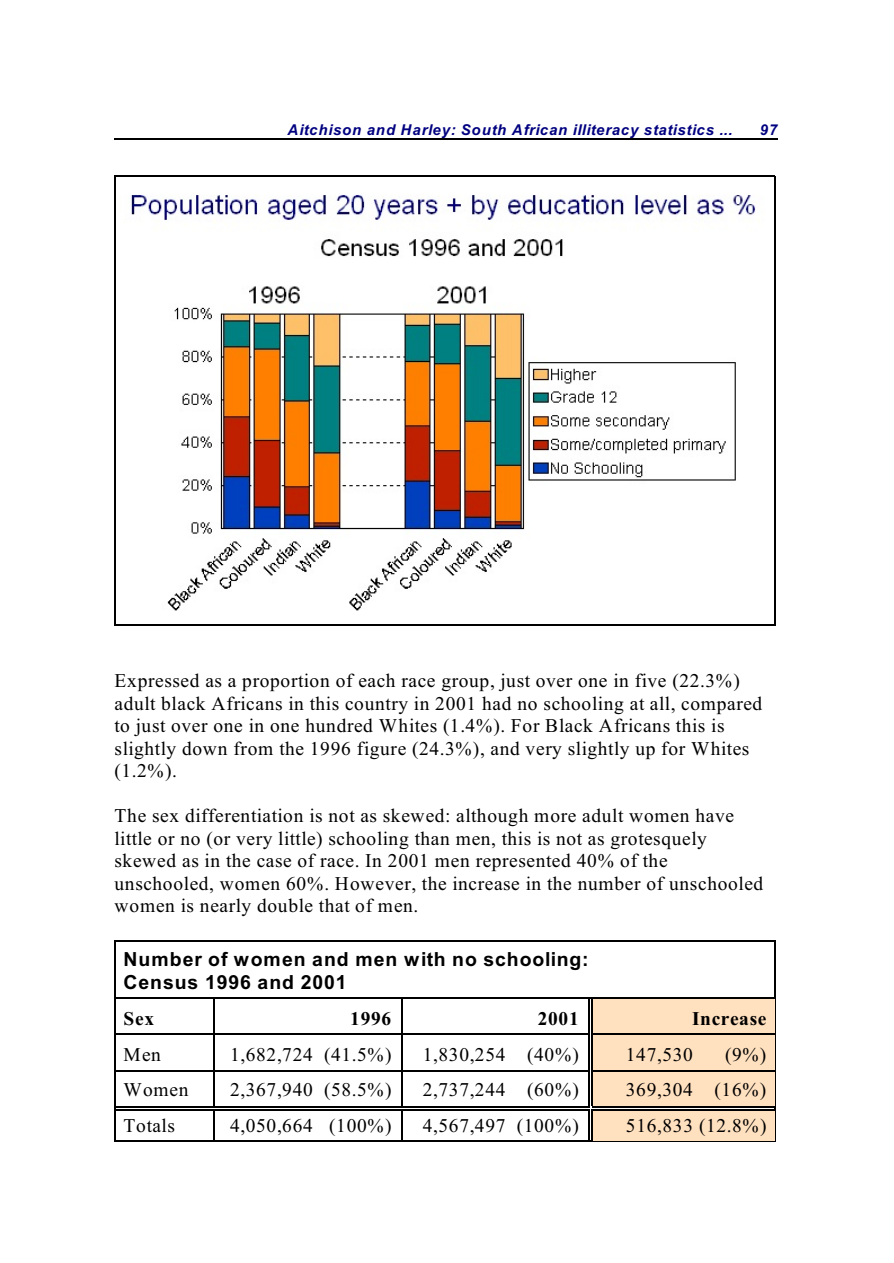
<style>
.page{position:relative;width:894px;height:1263px;background:#fff}
.page>*{position:absolute;margin:0;border:0;box-sizing:border-box;transform-origin:0 0}
.t1{font:19.5px/22.5px "Times New Roman";letter-spacing:.03em;color:#000}
.t2{font:700 19.5px/22.5px "Arial";letter-spacing:.045em;color:#000}
.t3{font:700 19.5px "Times New Roman";letter-spacing:.035em;color:#000}
.t4{font:italic 700 15px "Arial";letter-spacing:.06em;color:#000080}
</style>
<div class="page">
<hr style="left:114px;top:138px;width:664px;height:2px;background:#000">
<hr style="left:114px;top:941px;width:2px;height:58px;background:#000">
<hr style="left:775px;top:941px;width:1px;height:58px;background:#000">
<hr style="left:114px;top:941px;width:662px;height:1px;background:#000">
<hr style="left:116px;top:998px;width:659px;height:1px;background:#000">
<hr style="left:114px;top:999px;width:2px;height:36px;background:#000">
<hr style="left:116px;top:1033px;width:97px;height:2px;background:#000">
<hr style="left:214px;top:999px;width:1px;height:36px;background:#000">
<hr style="left:214px;top:1033px;width:187px;height:2px;background:#000">
<hr style="left:401px;top:999px;width:1px;height:36px;background:#000">
<hr style="left:401px;top:1033px;width:188px;height:2px;background:#000">
<hr style="left:775px;top:999px;width:1px;height:36px;background:#000">
<div style="left:592px;top:999px;width:183px;height:36px;background:#ffe0bf"></div>
<hr style="left:592px;top:999px;width:1px;height:36px;background:#000">
<hr style="left:592px;top:1033px;width:183px;height:2px;background:#000">
<hr style="left:589px;top:999px;width:1px;height:36px;background:#000">
<hr style="left:114px;top:1035px;width:2px;height:35px;background:#000">
<hr style="left:214px;top:1035px;width:1px;height:35px;background:#000">
<hr style="left:401px;top:1035px;width:1px;height:35px;background:#000">
<hr style="left:775px;top:1035px;width:1px;height:35px;background:#000">
<div style="left:592px;top:1035px;width:183px;height:35px;background:#ffe0bf"></div>
<hr style="left:592px;top:1035px;width:1px;height:35px;background:#000">
<hr style="left:589px;top:1035px;width:1px;height:35px;background:#000">
<hr style="left:114px;top:1071px;width:2px;height:35px;background:#000">
<hr style="left:116px;top:1071px;width:97px;height:1px;background:#000">
<hr style="left:214px;top:1071px;width:1px;height:35px;background:#000">
<hr style="left:214px;top:1071px;width:187px;height:1px;background:#000">
<hr style="left:401px;top:1071px;width:1px;height:35px;background:#000">
<hr style="left:401px;top:1071px;width:188px;height:1px;background:#000">
<hr style="left:775px;top:1071px;width:1px;height:35px;background:#000">
<div style="left:592px;top:1071px;width:183px;height:35px;background:#ffe0bf"></div>
<hr style="left:592px;top:1071px;width:1px;height:35px;background:#000">
<hr style="left:592px;top:1071px;width:183px;height:1px;background:#000">
<hr style="left:589px;top:1071px;width:1px;height:35px;background:#000">
<hr style="left:114px;top:1106px;width:2px;height:36px;background:#000">
<hr style="left:114px;top:1141px;width:99px;height:1px;background:#000">
<hr style="left:116px;top:1109px;width:97px;height:2px;background:#000">
<hr style="left:116px;top:1106px;width:97px;height:2px;background:#000">
<hr style="left:214px;top:1141px;width:187px;height:1px;background:#000">
<hr style="left:214px;top:1109px;width:1px;height:32px;background:#000">
<hr style="left:214px;top:1109px;width:187px;height:2px;background:#000">
<hr style="left:214px;top:1106px;width:187px;height:2px;background:#000">
<hr style="left:401px;top:1141px;width:188px;height:1px;background:#000">
<hr style="left:401px;top:1109px;width:1px;height:32px;background:#000">
<hr style="left:401px;top:1109px;width:188px;height:2px;background:#000">
<hr style="left:401px;top:1106px;width:188px;height:2px;background:#000">
<hr style="left:775px;top:1106px;width:1px;height:36px;background:#000">
<hr style="left:589px;top:1141px;width:187px;height:1px;background:#000">
<div style="left:592px;top:1109px;width:183px;height:32px;background:#ffe0bf"></div>
<hr style="left:592px;top:1109px;width:1px;height:32px;background:#000">
<hr style="left:592px;top:1109px;width:183px;height:2px;background:#000">
<hr style="left:589px;top:1109px;width:1px;height:32px;background:#000">
<hr style="left:592px;top:1106px;width:183px;height:2px;background:#000">
<img style="left:116px;top:195px;width:657px;height:430px">
<hr style="left:114px;top:176px;width:2px;height:450px;background:#000">
<hr style="left:774px;top:176px;width:1px;height:450px;background:#000">
<hr style="left:114px;top:176px;width:661px;height:1px;background:#000">
<hr style="left:114px;top:625px;width:661px;height:1px;background:#000">
<p class="t4" style="left:287px;top:124px;width:447px">Aitchison and Harley: South African illiteracy statistics ...</p>
<p class="t4" style="left:760px;top:124px;width:19px">97</p>
<p class="t1" style="left:114px;top:672px;width:649px">Expressed as a proportion of each race group, just over one in five (22.3%) adult black Africans in this country in 2001 had no schooling at all, compared to just over one in one hundred Whites (1.4%). For Black Africans this is slightly down from the 1996 figure (24.3%), and very slightly up for Whites (1.2%).</p>
<p class="t1" style="left:114px;top:807px;width:650px">The sex differentiation is not as skewed: although more adult women have little or no (or very little) schooling than men, this is not as grotesquely skewed as in the case of race. In 2001 men represented 40% of the unschooled, women 60%. However, the increase in the number of unschooled women is nearly double that of men.</p>
<p class="t2" style="left:123px;top:950px;width:467px">Number of women and men with no schooling:<br>Census 1996 and 2001</p>
<p class="t3" style="left:123px;top:1012px;width:32px">Sex</p>
<p class="t3" style="left:350px;top:1012px;width:43px">1996</p>
<p class="t3" style="left:538px;top:1012px;width:43px">2001</p>
<p class="t3" style="left:692px;top:1012px;width:76px">Increase</p>
<p class="t1" style="left:123px;top:1045px;width:39px">Men</p>
<p class="t1" style="left:230px;top:1045px;width:163px">1,682,724 (41.5%)</p>
<p class="t1" style="left:423px;top:1045px;width:158px">1,830,254 (40%)</p>
<p class="t1" style="left:626px;top:1045px;width:69px">147,530</p>
<p class="t1" style="left:725px;top:1045px;width:43px">(9%)</p>
<p class="t1" style="left:123px;top:1081px;width:66px">Women</p>
<p class="t1" style="left:230px;top:1081px;width:163px">2,367,940 (58.5%)</p>
<p class="t1" style="left:423px;top:1081px;width:158px">2,737,244 (60%)</p>
<p class="t1" style="left:626px;top:1081px;width:142px">369,304 (16%)</p>
<p class="t1" style="left:123px;top:1116px;width:53px">Totals</p>
<p class="t1" style="left:230px;top:1116px;width:163px">4,050,664 (100%)</p>
<p class="t1" style="left:423px;top:1116px;width:158px">4,567,497 (100%)</p>
<p class="t1" style="left:626px;top:1116px;width:142px">516,833 (12.8%)</p>
</div>
